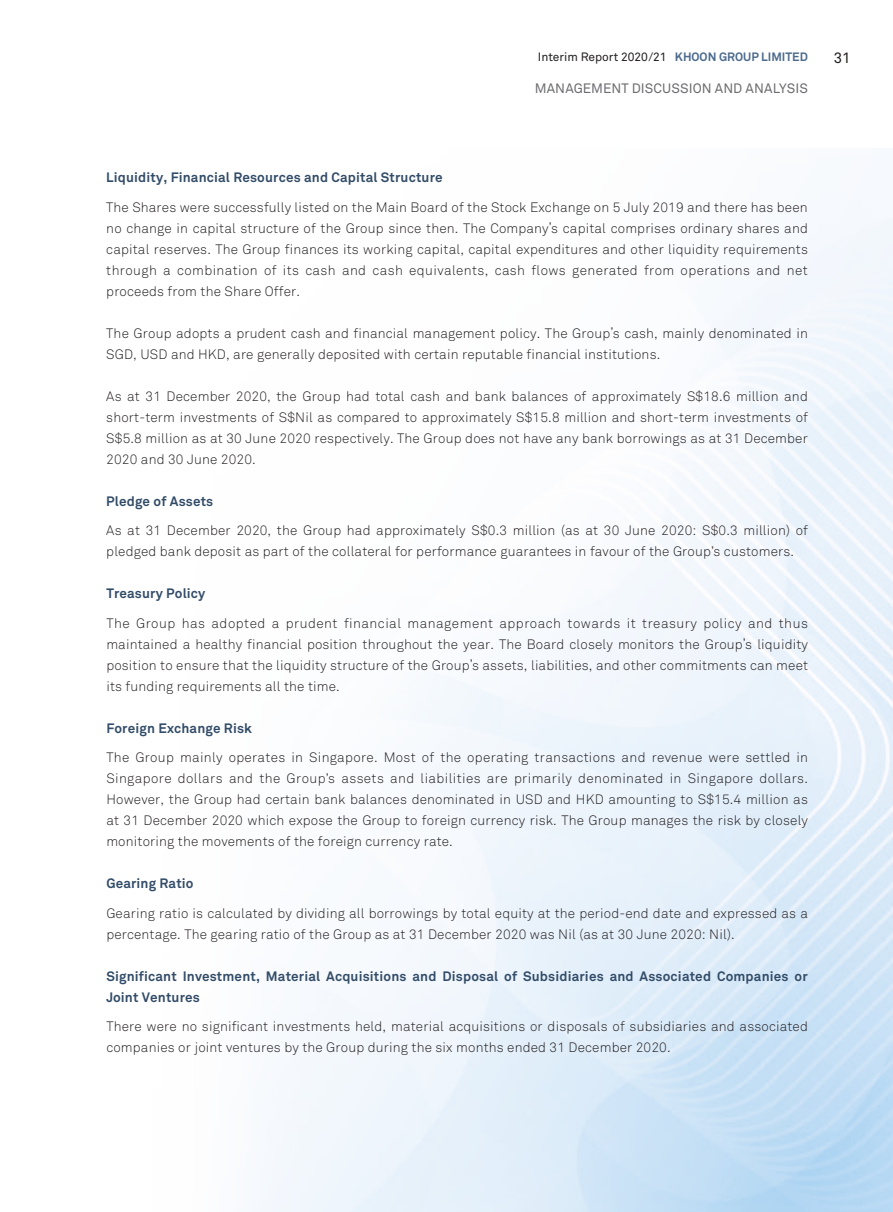
<style>
.page{position:relative;width:893px;height:1212px;background:#fff}
.page>*{position:absolute;margin:0;border:0;box-sizing:border-box;transform-origin:0 0}
.t1{font:15px "Akkurat Pro";color:#231f20}
.t2{font:13.5px/21px "Akkurat Light Pro";letter-spacing:.01em;color:#231f20;text-align:justify}
.t3{font:700 13.5px/21px "Akkurat Pro";letter-spacing:.01em;color:#324c68}
.t4{font:13.5px "Akkurat Pro";color:#6c6d70}
.t5{font:12px "Akkurat Pro";color:#231f20}
.s1{font-weight:700;color:#4b6a8d}
</style>
<div class="page">
<p class="t5" style="left:538px;top:50px;width:272px">Interim Report 2020/21 <span class="s1">KHOON GROUP LIMITED</span></p>
<p class="t1" style="left:834px;top:49px;width:18px">31</p>
<p class="t4" style="left:535px;top:81px;width:275px">MANAGEMENT DISCUSSION AND ANALYSIS</p>
<p class="t3" style="left:106px;top:167px;width:338px">Liquidity, Financial Resources and Capital Structure</p>
<p class="t2" style="left:106px;top:197px;width:703px">The Shares were successfully listed on the Main Board of the Stock Exchange on 5 July 2019 and there has been no change in capital structure of the Group since then. The Company’s capital comprises ordinary shares and capital reserves. The Group finances its working capital, capital expenditures and other liquidity requirements through a combination of its cash and cash equivalents, cash flows generated from operations and net proceeds from the Share Offer.</p>
<p class="t2" style="left:106px;top:323px;width:703px">The Group adopts a prudent cash and financial management policy. The Group’s cash, mainly denominated in<br>SGD, USD and HKD, are generally deposited with certain reputable financial institutions.</p>
<p class="t2" style="left:106px;top:386px;width:703px">As at 31 December 2020, the Group had total cash and bank balances of approximately S$18.6 million and short-term investments of S$Nil as compared to approximately S$15.8 million and short-term investments of S$5.8 million as at 30 June 2020 respectively. The Group does not have any bank borrowings as at 31 December 2020 and 30 June 2020.</p>
<p class="t3" style="left:106px;top:491px;width:108px">Pledge of Assets</p>
<p class="t2" style="left:106px;top:520px;width:703px">As at 31 December 2020, the Group had approximately S$0.3 million (as at 30 June 2020: S$0.3 million) of pledged bank deposit as part of the collateral for performance guarantees in favour of the Group’s customers.</p>
<p class="t3" style="left:106px;top:583px;width:101px">Treasury Policy</p>
<p class="t2" style="left:106px;top:613px;width:703px">The Group has adopted a prudent financial management approach towards it treasury policy and thus maintained a healthy financial position throughout the year. The Board closely monitors the Group’s liquidity position to ensure that the liquidity structure of the Group’s assets, liabilities, and other commitments can meet its funding requirements all the time.</p>
<p class="t3" style="left:106px;top:718px;width:147px">Foreign Exchange Risk</p>
<p class="t2" style="left:106px;top:747px;width:703px">The Group mainly operates in Singapore. Most of the operating transactions and revenue were settled in Singapore dollars and the Group’s assets and liabilities are primarily denominated in Singapore dollars.<br>However, the Group had certain bank balances denominated in USD and HKD amounting to S$15.4 million as at 31 December 2020 which expose the Group to foreign currency risk. The Group manages the risk by closely monitoring the movements of the foreign currency rate.</p>
<p class="t3" style="left:106px;top:873px;width:89px">Gearing Ratio</p>
<p class="t2" style="left:106px;top:903px;width:703px">Gearing ratio is calculated by dividing all borrowings by total equity at the period-end date and expressed as a percentage. The gearing ratio of the Group as at 31 December 2020 was Nil (as at 30 June 2020: Nil).</p>
<p class="t3" style="left:106px;top:966px;width:703px">Significant Investment, Material Acquisitions and Disposal of Subsidiaries and Associated Companies or<br>Joint Ventures</p>
<p class="t2" style="left:106px;top:1016px;width:703px">There were no significant investments held, material acquisitions or disposals of subsidiaries and associated companies or joint ventures by the Group during the six months ended 31 December 2020.</p>
</div>
